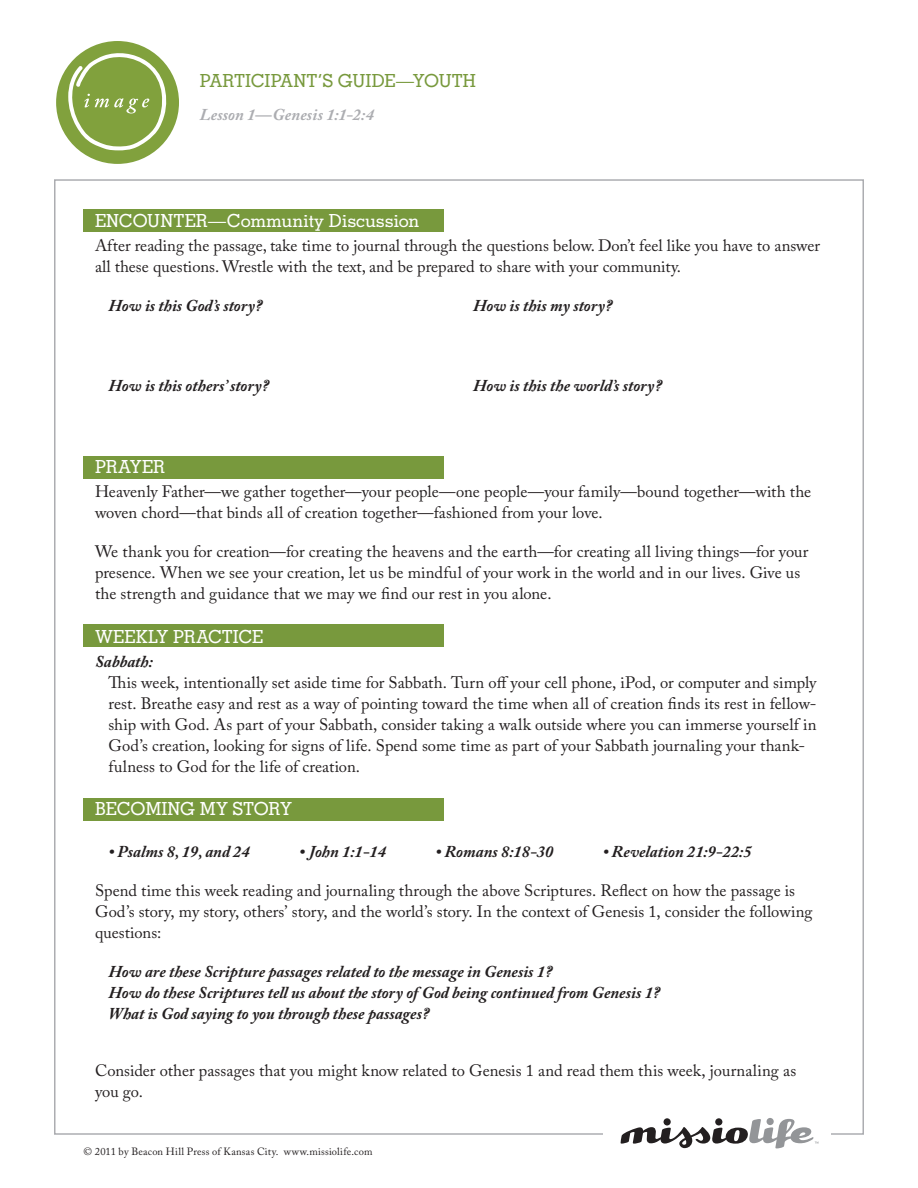
<style>
.page{position:relative;width:918px;height:1188px;background:#fff}
.page>*{position:absolute;margin:0;border:0;box-sizing:border-box;transform-origin:0 0}
.white_sidehd_w_al{font:500 18px "Memphis";letter-spacing:-.015em;color:#fff}
.white_sidehd{font:500 18px "Memphis";letter-spacing:-.01em;color:#fff}
.year_title{font:500 18px "Memphis";letter-spacing:-.005em;color:#78993d}
.body_no_al_ind{font:16.5px/21px "Adobe Caslon Pro";color:#231f20}
.body_no_al{font:16.5px/21px "Adobe Caslon Pro";color:#231f20}
.body{font:16.5px/21px "Adobe Caslon Pro";color:#231f20}
.bold_questions{font:italic 700 16.5px/21px "Adobe Caslon Pro";color:#231f20}
.Year_info_gray{font:italic 700 16.5px "Adobe Caslon Pro";letter-spacing:.005em;color:#acadb1}
.ital_sidehd{font:italic 700 16.5px "Adobe Caslon Pro";letter-spacing:.005em;color:#231f20}
.body-2{font:10.5px "Adobe Caslon Pro";letter-spacing:.02em;color:#231f20}
</style>
<div class="page">
<div style="left:83px;top:624px;width:361px;height:23px;background:#78993d"></div>
<div style="left:83px;top:798px;width:361px;height:23px;background:#78993d"></div>
<div style="left:83px;top:456px;width:361px;height:22px;background:#78993d"></div>
<div style="left:83px;top:210px;width:361px;height:22px;background:#78993d"></div>
<svg style="left:56px;top:41px;width:123px;height:123px"></svg>
<svg style="left:621px;top:1119px;width:198px;height:29px"></svg>
<div style="left:664px;top:1118px;width:7px;height:7px;background:#231f20;border-radius:50%"></div>
<div style="left:715px;top:1118px;width:7px;height:7px;background:#231f20;border-radius:50%"></div>
<p class="year_title" style="left:200px;top:70px;width:278px">PARTICIPANT’S GUIDE—YOUTH</p>
<p class="Year_info_gray" style="left:200px;top:105px;width:176px">Lesson 1—Genesis 1:1-2:4</p>
<p class="white_sidehd" style="left:95px;top:210px;width:326px">ENCOUNTER—Community Discussion</p>
<p class="body_no_al_ind" style="left:95px;top:235px;width:727px">After reading the passage, take time to journal through the questions below. Don’t feel like you have to answer all these questions. Wrestle with the text, and be prepared to share with your community.</p>
<p class="bold_questions" style="left:109px;top:295px;width:155px">How is this God’s story?</p>
<p class="bold_questions" style="left:473px;top:295px;width:141px">How is this my story?</p>
<p class="bold_questions" style="left:109px;top:375px;width:162px">How is this others’ story?</p>
<p class="bold_questions" style="left:473px;top:375px;width:190px">How is this the world’s story?</p>
<p class="white_sidehd_w_al" style="left:95px;top:456px;width:72px">PRAYER</p>
<p class="body_no_al" style="left:95px;top:481px;width:718px">Heavenly Father—we gather together—your people—one people—your family—bound together—with the woven chord—that binds all of creation together—fashioned from your love.</p>
<p class="body" style="left:95px;top:541px;width:715px">We thank you for creation—for creating the heavens and the earth—for creating all living things—for your presence. When we see your creation, let us be mindful of your work in the world and in our lives. Give us the strength and guidance that we may we find our rest in you alone.</p>
<p class="white_sidehd_w_al" style="left:95px;top:625px;width:170px">WEEKLY PRACTICE</p>
<p class="ital_sidehd" style="left:95px;top:651px;width:60px">Sabbath:</p>
<p class="body_no_al_ind" style="left:109px;top:672px;width:710px">This week, intentionally set aside time for Sabbath. Turn off your cell phone, iPod, or computer and simply rest. Breathe easy and rest as a way of pointing toward the time when all of creation finds its rest in fellow&shy;ship with God. As part of your Sabbath, consider taking a walk outside where you can immerse yourself in God’s creation, looking for signs of life. Spend some time as part of your Sabbath journaling your thank&shy;fulness to God for the life of creation.</p>
<p class="white_sidehd_w_al" style="left:95px;top:798px;width:199px">BECOMING MY STORY</p>
<p class="bold_questions" style="left:109px;top:841px;width:143px">• Psalms 8, 19, and 24</p>
<p class="bold_questions" style="left:299px;top:841px;width:88px">• John 1:1-14</p>
<p class="bold_questions" style="left:436px;top:841px;width:119px">• Romans 8:18-30</p>
<p class="bold_questions" style="left:603px;top:841px;width:150px">• Revelation 21:9-22:5</p>
<p class="body_no_al" style="left:95px;top:880px;width:719px">Spend time this week reading and journaling through the above Scriptures. Reflect on how the passage is<br>God’s story, my story, others’ story, and the world’s story. In the context of Genesis 1, consider the following questions:</p>
<p class="bold_questions" style="left:109px;top:961px;width:553px">How are these Scripture passages related to the message in Genesis 1?<br>How do these Scriptures tell us about the story of God being continued from Genesis 1?<br>What is God saying to you through these passages?</p>
<p class="body" style="left:95px;top:1060px;width:703px">Consider other passages that you might know related to Genesis 1 and read them this week, journaling as you go.</p>
<p class="body-2" style="left:83px;top:1145px;width:291px">© 2011 by Beacon Hill Press of Kansas City. www.missiolife.com</p>
</div>
